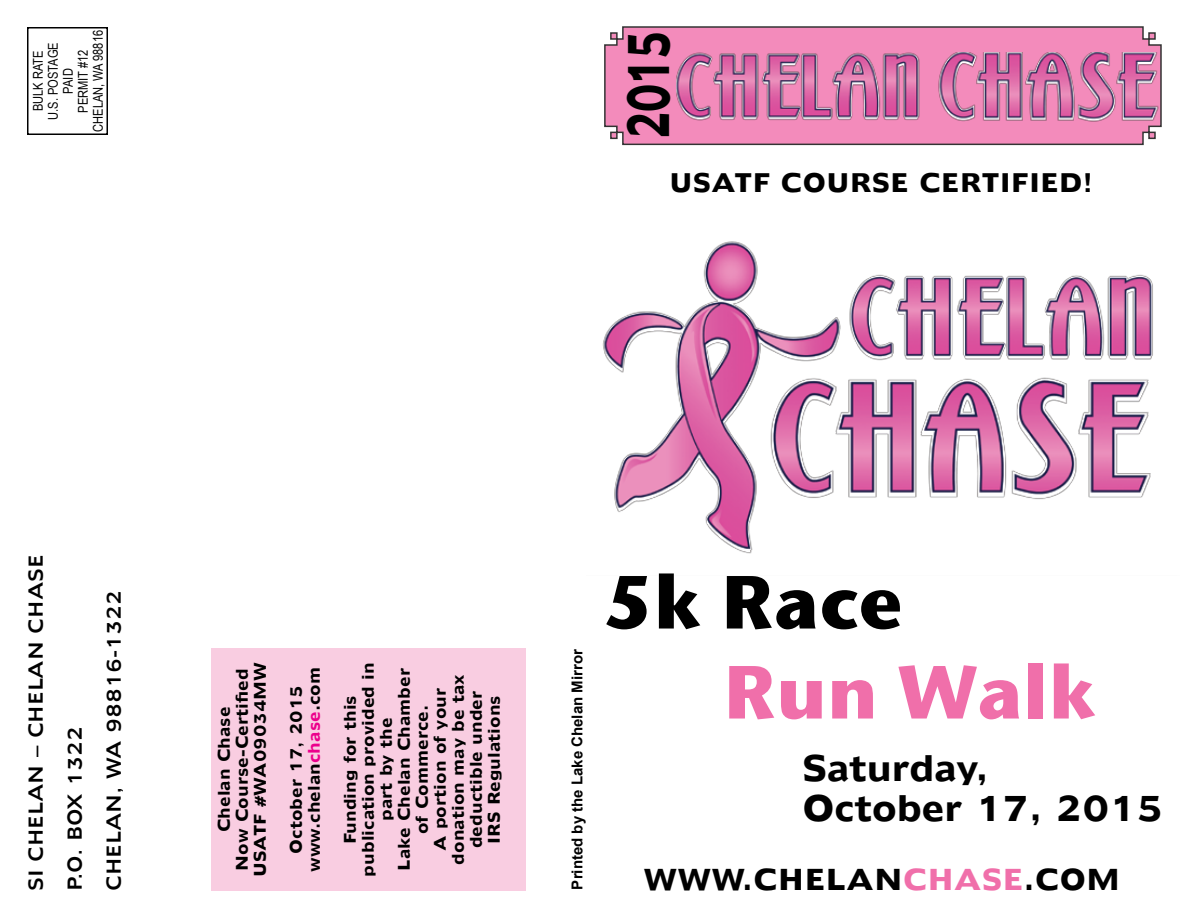
<style>
.page{position:relative;width:1188px;height:918px;background:#fff}
.page>*{position:absolute;margin:0;border:0;box-sizing:border-box;transform-origin:0 0}
.t1{font:700 75px "Stone Sans ITC";color:#f06faa}
.t2{font:700 75px "Stone Sans ITC";color:#000}
.t3{font:54px "Humanist 970 BT Bold C";color:#000;scale:.67 1}
.t4{font:33px "Humanist 970 BT Bold C";letter-spacing:-.02em;color:#000}
.t5{font:27px "Humanist 970 BT Bold C";color:#000}
.t6{font:24px "Humanist 970 BT Bold C";color:#000}
.t7{font:18px "Humanist 970 BT Roman C";color:#000}
.t8{font:15px/18px "Humanist 970 BT Bold C";color:#000;text-align:center}
.t9{font:700 15px "Arial";color:#000}
.t10{font:13.5px "Arial Narrow";color:#000}
.s1{color:#ec008c}
.s2{color:#f06faa}
</style>
<div class="page">
<svg style="left:604px;top:26px;width:558px;height:120px;background:#e68bb5"></svg>
<div style="left:27px;top:27px;width:81px;height:108px;border:2px solid #000"></div>
<div style="left:211px;top:648px;width:315px;height:243px;background:#f9cde1"></div>
<img style="left:602px;top:241px;width:551px;height:313px">
<img style="left:676px;top:49px;width:265px;height:76px">
<img style="left:938px;top:52px;width:224px;height:71px">
<p class="t10" style="left:90px;top:132px;width:103px;rotate:-90deg">CHELAN, WA 98816</p>
<p class="t10" style="left:30px;top:111px;width:62px;rotate:-90deg">BULK RATE</p>
<p class="t10" style="left:45px;top:120px;width:79px;rotate:-90deg">U.S. POSTAGE</p>
<p class="t10" style="left:75px;top:113px;width:65px;rotate:-90deg">PERMIT #12</p>
<p class="t10" style="left:60px;top:94px;width:27px;rotate:-90deg">PAID</p>
<p class="t3" style="left:611px;top:140px;width:165px;rotate:-90deg">2015</p>
<p class="t6" style="left:669px;top:166px;width:425px">USATF COURSE CERTIFIED!</p>
<p class="t7" style="left:24px;top:891px;width:338px;rotate:-90deg">SI CHELAN – CHELAN CHASE</p>
<p class="t7" style="left:63px;top:891px;width:167px;rotate:-90deg">P.O. BOX 1322</p>
<p class="t7" style="left:102px;top:891px;width:303px;rotate:-90deg">CHELAN, WA 98816-1322</p>
<p class="t8" style="left:233px;top:871px;width:204px;rotate:-90deg">Now Course-Certified</p>
<p class="t8" style="left:251px;top:877px;width:217px;rotate:-90deg">USATF #WA09034MW</p>
<p class="t8" style="left:215px;top:832px;width:127px;rotate:-90deg">Chelan Chase</p>
<p class="t8" style="left:305px;top:872px;width:206px;rotate:-90deg">www.chelan<span class="s1">chase</span>.com</p>
<p class="t8" style="left:287px;top:854px;width:170px;rotate:-90deg">October 17, 2015</p>
<p class="t8" style="left:359px;top:877px;width:216px;rotate:-90deg">publication provided in part by the</p>
<p class="t8" style="left:395px;top:871px;width:205px;rotate:-90deg">Lake Chelan Chamber</p>
<p class="t8" style="left:449px;top:865px;width:192px;rotate:-90deg">donation may be tax</p>
<p class="t8" style="left:431px;top:851px;width:165px;rotate:-90deg">A portion of your</p>
<p class="t8" style="left:467px;top:848px;width:159px;rotate:-90deg">deductible under</p>
<p class="t8" style="left:485px;top:844px;width:150px;rotate:-90deg">IRS Regulations</p>
<p class="t8" style="left:341px;top:844px;width:150px;rotate:-90deg">Funding for this</p>
<p class="t8" style="left:413px;top:834px;width:131px;rotate:-90deg">of Commerce.</p>
<p class="t9" style="left:569px;top:890px;width:242px;rotate:-90deg">Printed by the Lake Chelan Mirror</p>
<p class="t2" style="left:604px;top:536px;width:301px">5k Race</p>
<p class="t1" style="left:723px;top:626px;width:374px">Run Walk</p>
<p class="t4" style="left:802px;top:746px;width:188px">Saturday,</p>
<p class="t4" style="left:802px;top:785px;width:363px">October 17, 2015</p>
<p class="t5" style="left:644px;top:861px;width:478px">WWW.CHELAN<span class="s2">CHASE</span>.COM</p>
</div>
